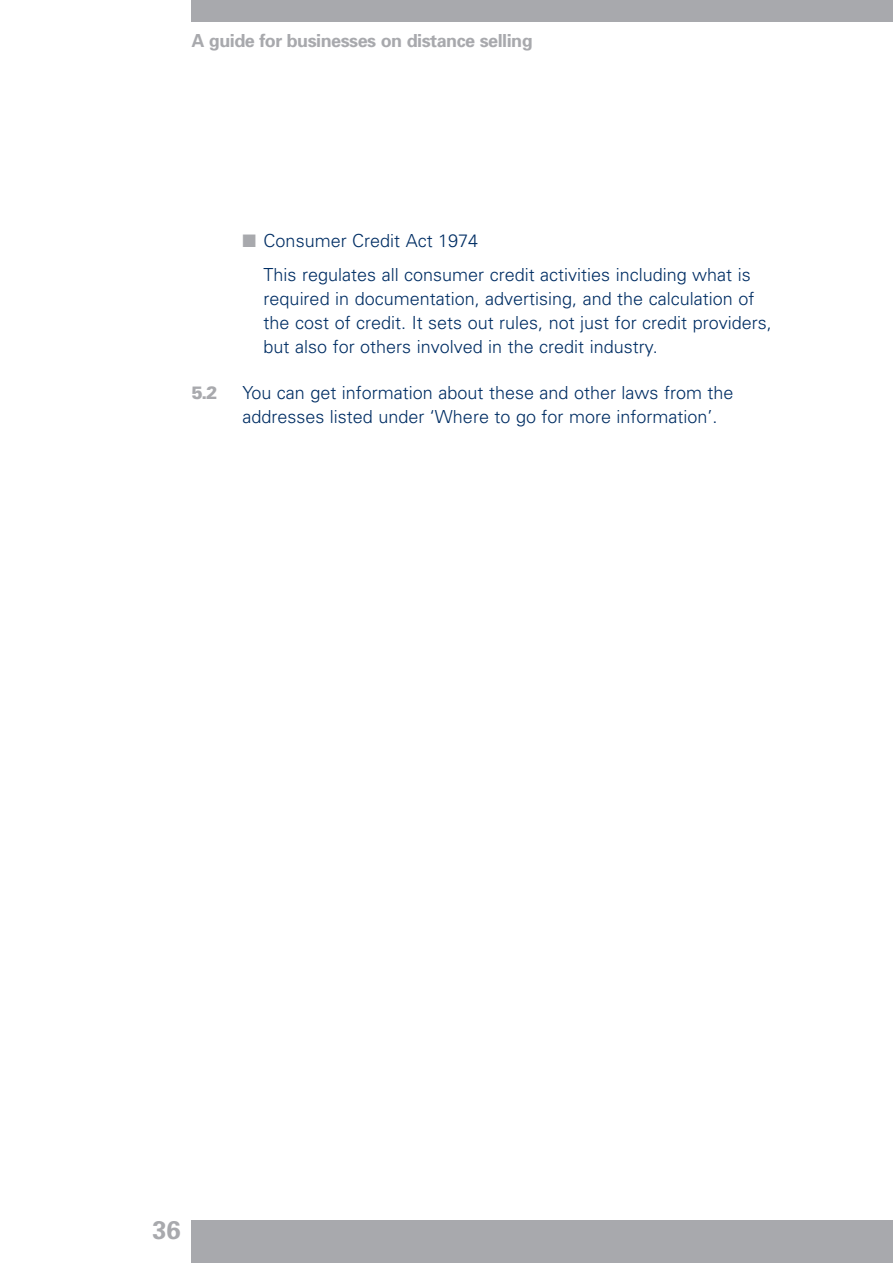
<style>
.page{position:relative;width:893px;height:1263px;background:#fff}
.page>*{position:absolute;margin:0;border:0;box-sizing:border-box;transform-origin:0 0}
.t1{font:700 25.5px "Univers";color:#a8a9ad}
.t2{font:300 18px/24px "Univers";color:#002e64}
.t3{font:700 18px "Univers";letter-spacing:-.03em;color:#a8a9ad}
.t4{font:900 18px "Univers";color:#a8a9ad;scale:.95 1}
.s1{color:#a8a9ad}
</style>
<div class="page">
<div style="left:191px;top:1220px;width:702px;height:43px;background:#a8a9ad"></div>
<div style="left:191px;top:0;width:702px;height:21px;background:#a8a9ad"></div>
<p class="t3" style="left:191px;top:34px;width:343px">A guide for businesses on distance selling</p>
<p class="t2" style="left:264px;top:225px;width:489px;line-height:33.8px;text-indent:-21px"><span class="s1">■</span> Consumer Credit Act 1974<br>This regulates all consumer credit activities including what is</p>
<p class="t2" style="left:264px;top:288px;width:510px">required in documentation, advertising, and the calculation of the cost of credit. It sets out rules, not just for credit providers, but also for others involved in the credit industry.</p>
<p class="t4" style="left:191px;top:386px;width:29px">5.2</p>
<p class="t2" style="left:242px;top:382px;width:493px">You can get information about these and other laws from the addresses listed under ‘Where to go for more information’.</p>
<h1 class="t1" style="left:152px;top:1220px;width:30px">36</h1>
</div>
